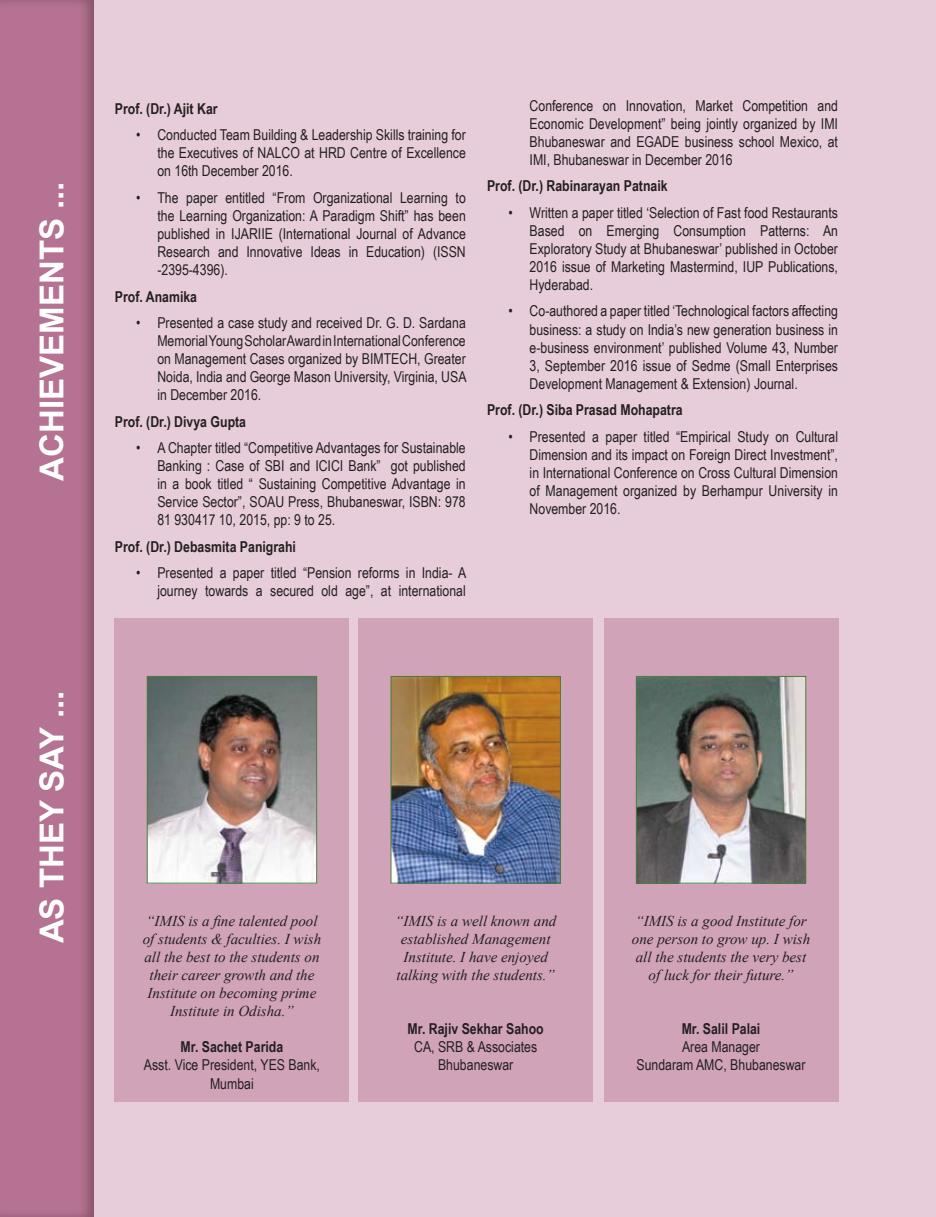
<style>
.page{position:relative;width:936px;height:1217px;background:#fff}
.page>*{position:absolute;margin:0;border:0;box-sizing:border-box;transform-origin:0 0}
.t1{font:700 33px "Arial";color:#fff}
.t2{font:15px/18px "Arial Narrow";color:#231f20;text-align:justify}
.t3{font:italic 15px/18px "Times New Roman";color:#231f20;text-align:center}
.t4{font:700 15px "Arial Narrow";color:#231f20}
</style>
<div class="page">
<div style="left:0;top:0;width:935px;height:1216px;background:#e6cdd9"></div>
<div style="left:0;top:0;width:95px;height:1216px;background:#231f20;opacity:.3"></div>
<div style="left:115px;top:618px;width:234px;height:483px;background:#d1a3b9"></div>
<div style="left:358px;top:618px;width:234px;height:483px;background:#d1a3b9"></div>
<div style="left:604px;top:618px;width:234px;height:483px;background:#d1a3b9"></div>
<img style="left:149px;top:678px;width:166px;height:203px">
<div style="left:147px;top:676px;width:170px;height:207px;border:1px solid #458137"></div>
<img style="left:392px;top:678px;width:166px;height:203px">
<div style="left:390px;top:676px;width:170px;height:207px;border:1px solid #458137"></div>
<img style="left:638px;top:678px;width:166px;height:203px">
<div style="left:636px;top:676px;width:170px;height:207px;border:1px solid #458137"></div>
<h1 class="t1" style="left:30px;top:480px;width:300px;rotate:-90deg">ACHIEVEMENTS ...</h1>
<h1 class="t1" style="left:30px;top:943px;width:254px;rotate:-90deg">AS THEY SAY ...</h1>
<p class="t4" style="left:115px;top:100px;width:104px">Prof. (Dr.) Ajit Kar</p>
<p class="t2" style="left:157px;top:126px;width:310px;text-indent:-21px">• Conducted Team Building &amp; Leadership Skills training for the Executives of NALCO at HRD Centre of Excellence on 16th December 2016.</p>
<p class="t2" style="left:157px;top:189px;width:310px;text-indent:-21px">• The paper entitled “From Organizational Learning to the Learning Organization: A Paradigm Shift” has been published in IJARIIE (International Journal of Advance Research and Innovative Ideas in Education) (ISSN -2395-4396).</p>
<p class="t4" style="left:115px;top:287px;width:84px">Prof. Anamika</p>
<p class="t2" style="left:157px;top:314px;width:310px;text-indent:-21px">• Presented a case study and received Dr. G. D. Sardana Memorial Young Scholar Award in International Conference on Management Cases organized by BIMTECH, Greater Noida, India and George Mason University, Virginia, USA in December 2016.</p>
<p class="t4" style="left:115px;top:412px;width:133px">Prof. (Dr.) Divya Gupta</p>
<p class="t2" style="left:157px;top:439px;width:310px;text-indent:-21px">• A Chapter titled “Competitive Advantages for Sustainable Banking : Case of SBI and ICICI Bank” got published in a book titled “ Sustaining Competitive Advantage in Service Sector”, SOAU Press, Bhubaneswar, ISBN: 978<br>81 930417 10, 2015, pp: 9 to 25.</p>
<p class="t4" style="left:115px;top:537px;width:183px">Prof. (Dr.) Debasmita Panigrahi</p>
<p class="t2" style="left:136px;top:564px;width:332px;text-align:right">• Presented a paper titled “Pension reforms in India- A journey towards a secured old age”, at international</p>
<p class="t2" style="left:529px;top:96px;width:310px">Conference on Innovation, Market Competition and Economic Development” being jointly organized by IMI Bhubaneswar and EGADE business school Mexico, at IMI, Bhubaneswar in December 2016</p>
<p class="t4" style="left:487px;top:177px;width:182px">Prof. (Dr.) Rabinarayan Patnaik</p>
<p class="t2" style="left:529px;top:203px;width:310px;text-indent:-21px">• Written a paper titled ‘Selection of Fast food Restaurants Based on Emerging Consumption Patterns: An Exploratory Study at Bhubaneswar’ published in October 2016 issue of Marketing Mastermind, IUP Publications, Hyderabad.</p>
<p class="t2" style="left:529px;top:302px;width:310px;text-indent:-21px">• Co-authored a paper titled ‘Technological factors affecting business: a study on India’s new generation business in e-business environment’ published Volume 43, Number 3, September 2016 issue of Sedme (Small Enterprises Development Management &amp; Extension) Journal.</p>
<p class="t4" style="left:487px;top:401px;width:197px">Prof. (Dr.) Siba Prasad Mohapatra</p>
<p class="t2" style="left:529px;top:427px;width:310px;text-indent:-21px">• Presented a paper titled “Empirical Study on Cultural Dimension and its impact on Foreign Direct Investment”, in International Conference on Cross Cultural Dimension of Management organized by Berhampur University in November 2016.</p>
<p class="t3" style="left:143px;top:911px;width:180px">“IMIS is a fine talented pool of students &amp; faculties. I wish all the best to the students on their career growth and the<br>Institute on becoming prime<br>Institute in Odisha.”</p>
<p class="t4" style="left:181px;top:1038px;width:104px">Mr. Sachet Parida</p>
<p class="t2" style="left:144px;top:1055px;width:177px;text-align:center">Asst. Vice President, YES Bank,<br>Mumbai</p>
<p class="t3" style="left:395px;top:911px;width:163px">“IMIS is a well known and established Management<br>Institute. I have enjoyed talking with the students.”</p>
<p class="t4" style="left:407px;top:1020px;width:138px">Mr. Rajiv Sekhar Sahoo</p>
<p class="t2" style="left:414px;top:1037px;width:125px;text-align:center">CA, SRB &amp; Associates<br>Bhubaneswar</p>
<p class="t3" style="left:632px;top:911px;width:180px">“IMIS is a good Institute for one person to grow up. I wish all the students the very best of luck for their future.”</p>
<p class="t4" style="left:681px;top:1020px;width:80px">Mr. Salil Palai</p>
<p class="t2" style="left:636px;top:1037px;width:170px;text-align:center">Area Manager<br>Sundaram AMC, Bhubaneswar</p>
</div>
